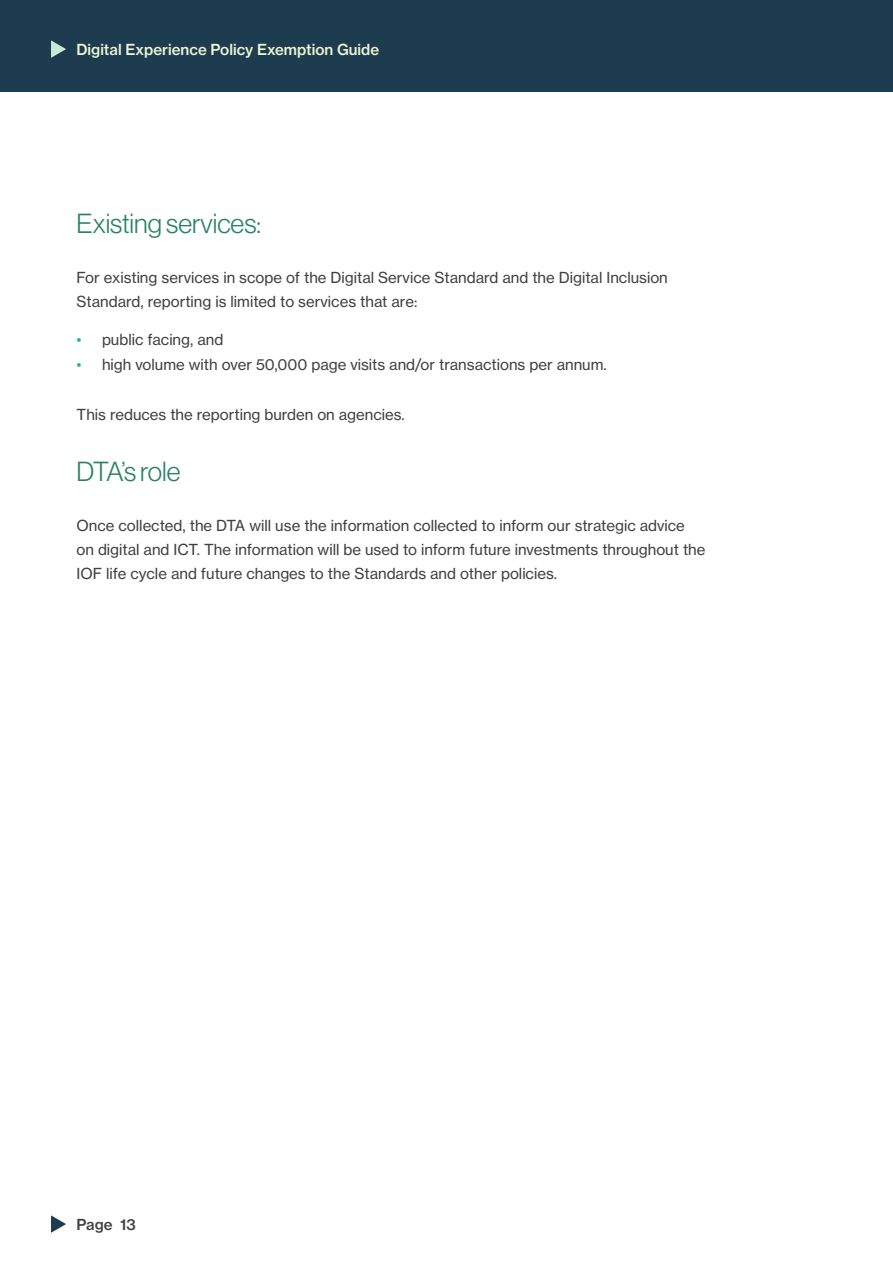
<style>
.page{position:relative;width:893px;height:1263px;background:#fff}
.page>*{position:absolute;margin:0;border:0;box-sizing:border-box;transform-origin:0 0}
.Heading_3{font:27px "N Haas Grotesk DS Pro 45 Lt";color:#288264}
.t1{font:15px/24px "N Haas Grotesk TX Pro 55 Rg";color:#414141}
.t2{font:15px "N Haas Grotesk TX Pro 65 Md";color:#ebf5d4}
.t3{font:15px "N Haas Grotesk TX Pro 65 Md";color:#414141}
.s1{color:#29b480}
</style>
<div class="page">
<div style="left:0;top:0;width:893px;height:91px;background:#1e3c50"></div>
<svg style="left:51px;top:40px;width:15px;height:18px"></svg>
<svg style="left:51px;top:1215px;width:15px;height:18px"></svg>
<p class="t2" style="left:77px;top:40px;width:304px">Digital Experience Policy Exemption Guide</p>
<h3 class="Heading_3" style="left:77px;top:209px;width:186px">Existing services:</h3>
<p class="t1" style="left:77px;top:265px;width:593px">For existing services in scope of the Digital Service Standard and the Digital Inclusion<br>Standard, reporting is limited to services that are:</p>
<p class="t1" style="left:77px;top:327px;width:148px"><span class="s1">•</span> public facing, and</p>
<p class="t1" style="left:77px;top:353px;width:532px"><span class="s1">•</span> high volume with over 50,000 page visits and/or transactions per annum.</p>
<p class="t1" style="left:77px;top:402px;width:330px">This reduces the reporting burden on agencies.</p>
<h3 class="Heading_3" style="left:77px;top:457px;width:106px">DTA’s role</h3>
<p class="t1" style="left:77px;top:513px;width:630px">Once collected, the DTA will use the information collected to inform our strategic advice on digital and ICT. The information will be used to inform future investments throughout the<br>IOF life cycle and future changes to the Standards and other policies.</p>
<p class="t3" style="left:77px;top:1215px;width:61px">Page 13</p>
</div>
